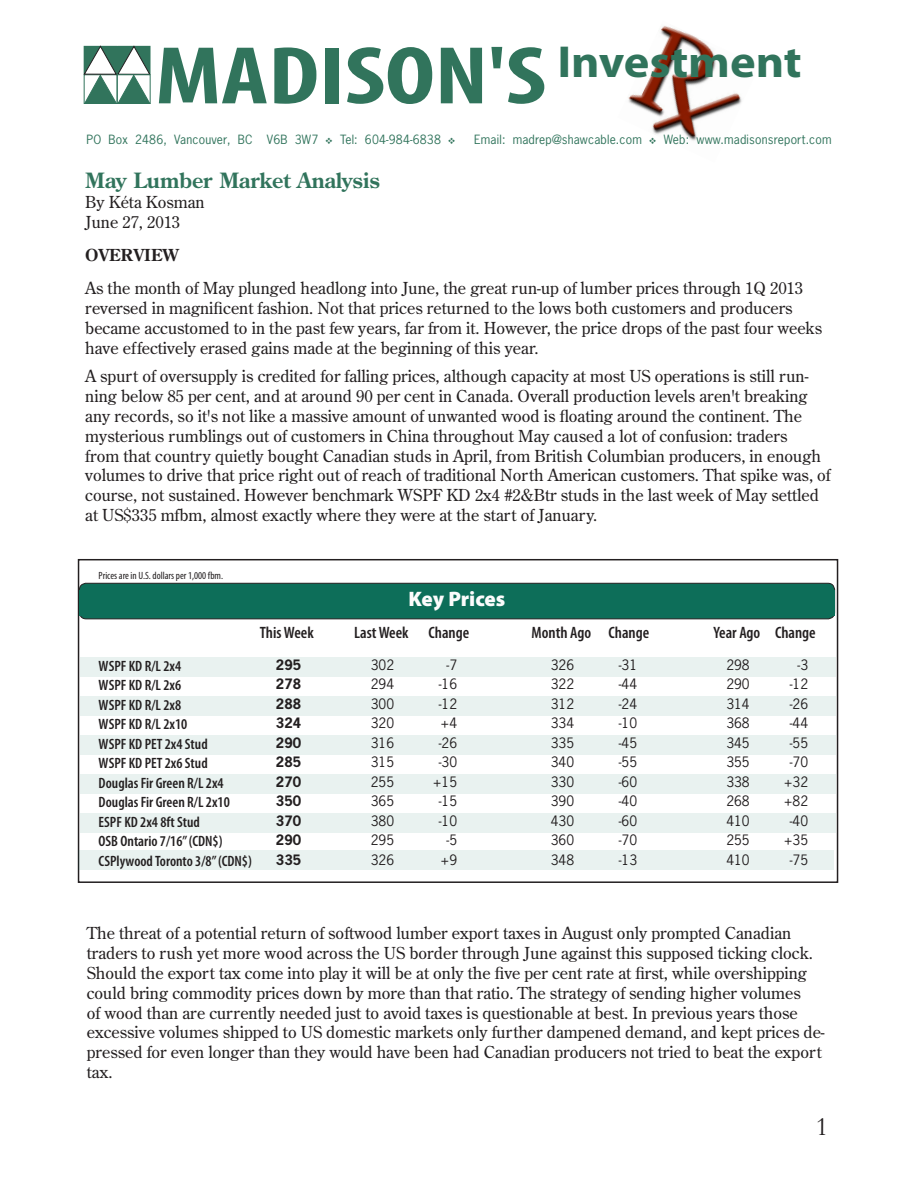
<style>
.page{position:relative;width:918px;height:1188px;background:#fff}
.page>*{position:absolute;margin:0;border:0;box-sizing:border-box;transform-origin:0 0}
.t1{font:700 condensed 82.5px "Myriad Pro";color:#31745c;scale:1.25 1}
.t2{font:700 45px "Myriad";color:#31745c;scale:1.08 1}
.t3{font:700 21px "Century Old Style Std";color:#31745c}
.NumbersHead{font:900 21px "Myriad Pro";letter-spacing:-.005em;color:#fcfcfc}
.t4{font:16.5px/19.8px "Century Old Style Std";color:#231f20}
.NumbersSubhead{font:600 condensed 16.5px "Myriad Pro";color:#231f20}
.t5{font:700 16.5px "Century Old Style Std";color:#231f20}
.NumbersLead{font:600 condensed 15px "Myriad Pro";color:#231f20}
.S71{font:13.5px "News Gothic Std";color:#231f20}
.S70{font:700 13.5px "News Gothic Std";color:#231f20}
.t6{font:12px "News Gothic Std";letter-spacing:.015em;color:#31745c}
.t7{font:condensed 10.5px "Myriad Pro";color:#231f20}
.s1{font-family:"Monotype Sorts";font-size:9px}
</style>
<div class="page">
<img style="left:628px;top:26px;width:114px;height:115px">
<svg style="left:84px;top:46px;width:67px;height:58px"></svg>
<div style="left:78px;top:559px;width:760px;height:324px;border:2px solid #231f20"></div>
<div style="left:78px;top:851px;width:756px;height:19px;background:#e9f2f0"></div>
<div style="left:80px;top:658px;width:756px;height:19px;background:#e9f2f0"></div>
<div style="left:79px;top:583px;width:756px;height:36px;background:#0d6e59;border-radius:7px"></div>
<div style="left:79px;top:583px;width:756px;height:36px;border:1px solid #231f20;border-radius:7px"></div>
<div style="left:79px;top:590px;width:756px;height:25px;background:#0d6e59"></div>
<div style="left:80px;top:696px;width:756px;height:20px;background:#e9f2f0"></div>
<div style="left:80px;top:814px;width:756px;height:19px;background:#e9f2f0"></div>
<div style="left:80px;top:736px;width:756px;height:19px;background:#e9f2f0"></div>
<div style="left:80px;top:775px;width:756px;height:19px;background:#e9f2f0"></div>
<p class="t1" style="left:155px;top:24px;width:314px">MADISON'S</p>
<p class="t2" style="left:557px;top:38px;width:228px">Investment</p>
<p class="t6" style="left:86px;top:132px;width:370px">PO Box 2486, Vancouver, BC V6B 3W7 <span class="s1">V</span> Tel: 604-984-6838 <span class="s1">V</span></p>
<p class="t6" style="left:474px;top:132px;width:359px">Email: madrep@shawcable.com <span class="s1">V</span> Web: www.madisonsreport.com</p>
<p class="t3" style="left:85px;top:167px;width:296px">May Lumber Market Analysis</p>
<p class="t4" style="left:85px;top:192px;width:121px">By Kéta Kosman</p>
<p class="t4" style="left:85px;top:212px;width:96px">June 27, 2013</p>
<p class="t5" style="left:85px;top:244px;width:95px">OVERVIEW</p>
<p class="t4" style="left:85px;top:278px;width:738px">As the month of May plunged headlong into June, the great run-up of lumber prices through 1Q 2013 reversed in magnificent fashion. Not that prices returned to the lows both customers and producers became accustomed to in the past few years, far from it. However, the price drops of the past four weeks have effectively erased gains made at the beginning of this year.</p>
<p class="t4" style="left:85px;top:366px;width:747px">A spurt of oversupply is credited for falling prices, although capacity at most US operations is still run&shy;ning below 85 per cent, and at around 90 per cent in Canada. Overall production levels aren't breaking any records, so it's not like a massive amount of unwanted wood is floating around the continent. The mysterious rumblings out of customers in China throughout May caused a lot of confusion: traders<br>from that country quietly bought Canadian studs in April, from British Columbian producers, in enough volumes to drive that price right out of reach of traditional North American customers. That spike was, of course, not sustained. However benchmark WSPF KD 2x4 #2&amp;Btr studs in the last week of May settled at US$335 mfbm, almost exactly where they were at the start of January.</p>
<p class="t7" style="left:99px;top:569px;width:126px">Prices are in U.S. dollars per 1,000 fbm.</p>
<p class="NumbersLead" style="left:99px;top:656px;width:84px">WSPF KD R/L 2x4</p>
<p class="NumbersLead" style="left:99px;top:676px;width:84px">WSPF KD R/L 2x6</p>
<p class="NumbersLead" style="left:99px;top:695px;width:84px">WSPF KD R/L 2x8</p>
<p class="NumbersLead" style="left:99px;top:715px;width:90px">WSPF KD R/L 2x10</p>
<p class="NumbersLead" style="left:99px;top:734px;width:111px">WSPF KD PET 2x4 Stud</p>
<p class="NumbersLead" style="left:99px;top:754px;width:111px">WSPF KD PET 2x6 Stud</p>
<p class="NumbersLead" style="left:99px;top:773px;width:127px">Douglas Fir Green R/L 2x4</p>
<p class="NumbersLead" style="left:99px;top:793px;width:133px">Douglas Fir Green R/L 2x10</p>
<p class="NumbersLead" style="left:99px;top:812px;width:103px">ESPF KD 2x4 8ft Stud</p>
<p class="NumbersLead" style="left:99px;top:832px;width:125px">OSB Ontario 7/16” (CDN$)</p>
<p class="NumbersLead" style="left:99px;top:851px;width:155px">CSPlywood Toronto 3/8” (CDN$)</p>
<p class="NumbersHead" style="left:409px;top:585px;width:98px">Key Prices</p>
<p class="NumbersSubhead" style="left:260px;top:623px;width:55px">This Week</p>
<p class="NumbersSubhead" style="left:354px;top:623px;width:117px">Last Week Change</p>
<p class="NumbersSubhead" style="left:532px;top:623px;width:119px">Month Ago Change</p>
<p class="NumbersSubhead" style="left:713px;top:623px;width:104px">Year Ago Change</p>
<p class="S70" style="left:276px;top:656px;width:27px">295</p>
<p class="S70" style="left:276px;top:675px;width:27px">278</p>
<p class="S70" style="left:276px;top:695px;width:27px">288</p>
<p class="S70" style="left:276px;top:714px;width:27px">324</p>
<p class="S70" style="left:276px;top:734px;width:27px">290</p>
<p class="S70" style="left:276px;top:753px;width:27px">285</p>
<p class="S70" style="left:276px;top:773px;width:27px">270</p>
<p class="S70" style="left:276px;top:792px;width:27px">350</p>
<p class="S70" style="left:276px;top:812px;width:27px">370</p>
<p class="S70" style="left:276px;top:831px;width:27px">290</p>
<p class="S70" style="left:276px;top:851px;width:27px">335</p>
<p class="S71" style="left:371px;top:656px;width:25px">302</p>
<p class="S71" style="left:447px;top:656px;width:12px">-7</p>
<p class="S71" style="left:551px;top:656px;width:25px">326</p>
<p class="S71" style="left:619px;top:656px;width:20px">-31</p>
<p class="S71" style="left:726px;top:656px;width:25px">298</p>
<p class="S71" style="left:798px;top:656px;width:12px">-3</p>
<p class="S71" style="left:371px;top:676px;width:25px">294</p>
<p class="S71" style="left:439px;top:676px;width:20px">-16</p>
<p class="S71" style="left:551px;top:676px;width:25px">322</p>
<p class="S71" style="left:619px;top:676px;width:20px">-44</p>
<p class="S71" style="left:726px;top:676px;width:25px">290</p>
<p class="S71" style="left:790px;top:676px;width:20px">-12</p>
<p class="S71" style="left:371px;top:695px;width:25px">300</p>
<p class="S71" style="left:439px;top:695px;width:20px">-12</p>
<p class="S71" style="left:551px;top:695px;width:25px">312</p>
<p class="S71" style="left:619px;top:695px;width:20px">-24</p>
<p class="S71" style="left:726px;top:695px;width:25px">314</p>
<p class="S71" style="left:790px;top:695px;width:20px">-26</p>
<p class="S71" style="left:371px;top:715px;width:25px">320</p>
<p class="S71" style="left:440px;top:715px;width:18px">+4</p>
<p class="S71" style="left:551px;top:715px;width:25px">334</p>
<p class="S71" style="left:619px;top:715px;width:20px">-10</p>
<p class="S71" style="left:726px;top:715px;width:25px">368</p>
<p class="S71" style="left:790px;top:715px;width:20px">-44</p>
<p class="S71" style="left:371px;top:734px;width:25px">316</p>
<p class="S71" style="left:439px;top:734px;width:20px">-26</p>
<p class="S71" style="left:551px;top:734px;width:25px">335</p>
<p class="S71" style="left:619px;top:734px;width:20px">-45</p>
<p class="S71" style="left:726px;top:734px;width:25px">345</p>
<p class="S71" style="left:790px;top:734px;width:20px">-55</p>
<p class="S71" style="left:371px;top:754px;width:25px">315</p>
<p class="S71" style="left:439px;top:754px;width:20px">-30</p>
<p class="S71" style="left:551px;top:754px;width:25px">340</p>
<p class="S71" style="left:619px;top:754px;width:20px">-55</p>
<p class="S71" style="left:726px;top:754px;width:25px">355</p>
<p class="S71" style="left:790px;top:754px;width:20px">-70</p>
<p class="S71" style="left:371px;top:773px;width:25px">255</p>
<p class="S71" style="left:433px;top:773px;width:26px">+15</p>
<p class="S71" style="left:551px;top:773px;width:25px">330</p>
<p class="S71" style="left:619px;top:773px;width:20px">-60</p>
<p class="S71" style="left:726px;top:773px;width:25px">338</p>
<p class="S71" style="left:784px;top:773px;width:26px">+32</p>
<p class="S71" style="left:371px;top:793px;width:25px">365</p>
<p class="S71" style="left:439px;top:793px;width:20px">-15</p>
<p class="S71" style="left:551px;top:793px;width:25px">390</p>
<p class="S71" style="left:619px;top:793px;width:20px">-40</p>
<p class="S71" style="left:726px;top:793px;width:25px">268</p>
<p class="S71" style="left:784px;top:793px;width:26px">+82</p>
<p class="S71" style="left:371px;top:812px;width:25px">380</p>
<p class="S71" style="left:439px;top:812px;width:20px">-10</p>
<p class="S71" style="left:551px;top:812px;width:25px">430</p>
<p class="S71" style="left:619px;top:812px;width:20px">-60</p>
<p class="S71" style="left:726px;top:812px;width:25px">410</p>
<p class="S71" style="left:790px;top:812px;width:20px">-40</p>
<p class="S71" style="left:371px;top:832px;width:25px">295</p>
<p class="S71" style="left:447px;top:832px;width:12px">-5</p>
<p class="S71" style="left:551px;top:832px;width:25px">360</p>
<p class="S71" style="left:619px;top:832px;width:20px">-70</p>
<p class="S71" style="left:726px;top:832px;width:25px">255</p>
<p class="S71" style="left:784px;top:832px;width:26px">+35</p>
<p class="S71" style="left:371px;top:851px;width:25px">326</p>
<p class="S71" style="left:440px;top:851px;width:18px">+9</p>
<p class="S71" style="left:551px;top:851px;width:25px">348</p>
<p class="S71" style="left:619px;top:851px;width:20px">-13</p>
<p class="S71" style="left:726px;top:851px;width:25px">410</p>
<p class="S71" style="left:790px;top:851px;width:20px">-75</p>
<p class="t4" style="left:87px;top:923px;width:740px">The threat of a potential return of softwood lumber export taxes in August only prompted Canadian traders to rush yet more wood across the US border through June against this supposed ticking clock.<br>Should the export tax come into play it will be at only the five per cent rate at first, while overshipping could bring commodity prices down by more than that ratio. The strategy of sending higher volumes<br>of wood than are currently needed just to avoid taxes is questionable at best. In previous years those excessive volumes shipped to US domestic markets only further dampened demand, and kept prices de&shy;pressed for even longer than they would have been had Canadian producers not tried to beat the export tax.</p>
</div>
